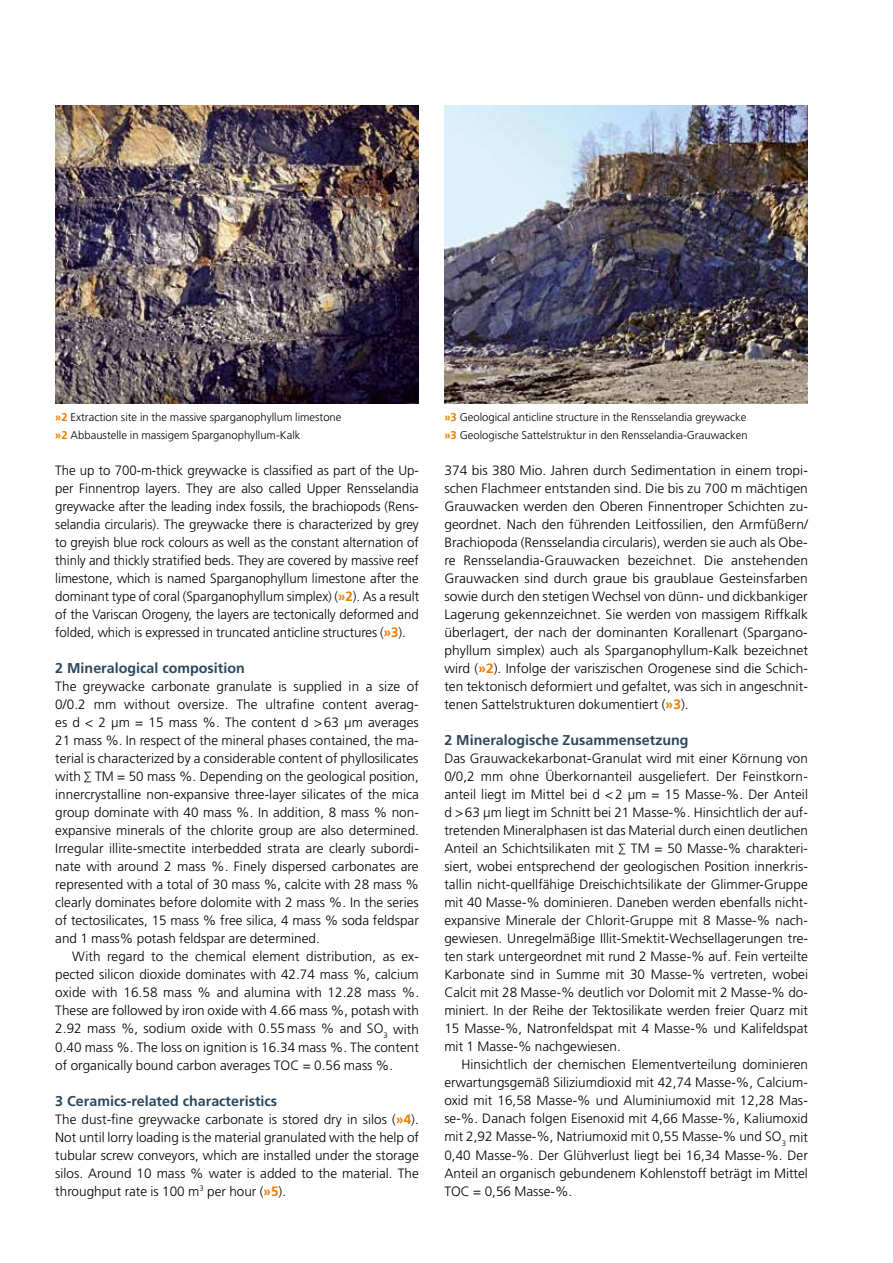
<style>
.page{position:relative;width:893px;height:1263px;background:#fff}
.page>*{position:absolute;margin:0;border:0;box-sizing:border-box;transform-origin:0 0}
.t1{font:700 14.25px "Frutiger LT Std";color:#2c475c}
.t2{font:300 13.5px/18px "Frutiger LT Std";color:#000;text-align:justify}
.t3{font:300 11.25px "Frutiger LT Std";color:#000}
.s1{font-weight:700;color:#ef7c00}
</style>
<div class="page">
<img style="left:55px;top:105px;width:364px;height:298px">
<img style="left:444px;top:105px;width:364px;height:298px">
<p class="t3" style="left:55px;top:411px;width:288px"><span class="s1">»2</span> Extraction site in the massive sparganophyllum limestone</p>
<p class="t3" style="left:444px;top:411px;width:304px"><span class="s1">»3</span> Geological anticline structure in the Rensselandia greywacke</p>
<p class="t3" style="left:55px;top:429px;width:247px"><span class="s1">»2</span> Abbaustelle in massigem Sparganophyllum-Kalk</p>
<p class="t3" style="left:444px;top:429px;width:305px"><span class="s1">»3</span> Geologische Sattelstruktur in den Rensselandia-Grauwacken</p>
<p class="t2" style="left:55px;top:462px;width:365px">The up to 700-m-thick greywacke is classified as part of the Up&shy;per Finnentrop layers. They are also called Upper Rensselandia greywacke after the leading index fossils, the brachiopods (Rens&shy;selandia circularis). The greywacke there is characterized by grey to greyish blue rock colours as well as the constant alternation of thinly and thickly stratified beds. They are covered by massive reef limestone, which is named Sparganophyllum limestone after the dominant type of coral (Sparganophyllum simplex) (<span class="s1">»2</span>). As a result of the Variscan Orogeny, the layers are tectonically deformed and folded, which is expressed in truncated anticline structures (<span class="s1">»3</span>).</p>
<p class="t1" style="left:55px;top:660px;width:191px">2 Mineralogical composition</p>
<p class="t2" style="left:55px;top:678px;width:365px">The greywacke carbonate granulate is supplied in a size of 0/0.2 mm without oversize. The ultrafine content averag&shy;es d &lt; 2 µm = 15 mass %. The content d &gt;63 µm averages 21 mass %. In respect of the mineral phases contained, the ma&shy;terial is characterized by a considerable content of phyllosilicates with ∑ TM = 50 mass %. Depending on the geological position, innercrystalline non-expansive three-layer silicates of the mica group dominate with 40 mass %. In addition, 8 mass % non&shy;expansive minerals of the chlorite group are also determined.<br>Irregular illite-smectite interbedded strata are clearly subordi&shy;nate with around 2 mass %. Finely dispersed carbonates are represented with a total of 30 mass %, calcite with 28 mass % clearly dominates before dolomite with 2 mass %. In the series of tectosilicates, 15 mass % free silica, 4 mass % soda feldspar and 1 mass% potash feldspar are determined.</p>
<p class="t2" style="left:55px;top:948px;width:365px;text-indent:17px">With regard to the chemical element distribution, as ex&shy;pected silicon dioxide dominates with 42.74 mass %, calcium oxide with 16.58 mass % and alumina with 12.28 mass %.<br>These are followed by iron oxide with 4.66 mass %, potash with 2.92 mass %, sodium oxide with 0.55mass % and SO<sub>3</sub> with 0.40 mass %. The loss on ignition is 16.34 mass %. The content of organically bound carbon averages TOC = 0.56 mass %.</p>
<p class="t1" style="left:55px;top:1092px;width:223px">3 Ceramics-related characteristics</p>
<p class="t2" style="left:55px;top:1110px;width:365px">The dust-fine greywacke carbonate is stored dry in silos (<span class="s1">»4</span>).<br>Not until lorry loading is the material granulated with the help of tubular screw conveyors, which are installed under the storage silos. Around 10 mass % water is added to the material. The throughput rate is 100 m<sup>3</sup> per hour (<span class="s1">»5</span>).</p>
<p class="t2" style="left:444px;top:462px;width:365px">374 bis 380 Mio. Jahren durch Sedimentation in einem tropi&shy;schen Flachmeer entstanden sind. Die bis zu 700 m mächtigen Grauwacken werden den Oberen Finnentroper Schichten zu&shy;geordnet. Nach den führenden Leitfossilien, den Armfüßern/ Brachiopoda (Rensselandia circularis), werden sie auch als Obe&shy;re Rensselandia-Grauwacken bezeichnet. Die anstehenden Grauwacken sind durch graue bis graublaue Gesteinsfarben sowie durch den stetigen Wechsel von dünn- und dickbankiger Lagerung gekennzeichnet. Sie werden von massigem Riffkalk überlagert, der nach der dominanten Korallenart (Spargano&shy;phyllum simplex) auch als Sparganophyllum-Kalk bezeichnet wird (<span class="s1">»2</span>). Infolge der variszischen Orogenese sind die Schich&shy;ten tektonisch deformiert und gefaltet, was sich in angeschnit&shy;tenen Sattelstrukturen dokumentiert (<span class="s1">»3</span>).</p>
<p class="t1" style="left:444px;top:732px;width:246px">2 Mineralogische Zusammensetzung</p>
<p class="t2" style="left:444px;top:750px;width:365px">Das Grauwackekarbonat-Granulat wird mit einer Körnung von 0/0,2 mm ohne Überkornanteil ausgeliefert. Der Feinstkorn&shy;anteil liegt im Mittel bei d &lt;2 µm = 15 Masse-%. Der Anteil d &gt;63 µm liegt im Schnitt bei 21 Masse-%. Hinsichtlich der auf&shy;tretenden Mineralphasen ist das Material durch einen deutlichen Anteil an Schichtsilikaten mit ∑ TM = 50 Masse-% charakteri&shy;siert, wobei entsprechend der geologischen Position innerkris&shy;tallin nicht-quellfähige Dreischichtsilikate der Glimmer-Gruppe mit 40 Masse-% dominieren. Daneben werden ebenfalls nicht&shy;expansive Minerale der Chlorit-Gruppe mit 8 Masse-% nach&shy;gewiesen. Unregelmäßige Illit-Smektit-Wechsellagerungen tre&shy;ten stark untergeordnet mit rund 2 Masse-% auf. Fein verteilte Karbonate sind in Summe mit 30 Masse-% vertreten, wobei Calcit mit 28 Masse-% deutlich vor Dolomit mit 2 Masse-% do&shy;miniert. In der Reihe der Tektosilikate werden freier Quarz mit 15 Masse-%, Natronfeldspat mit 4 Masse-% und Kalifeldspat mit 1 Masse-% nachgewiesen.</p>
<p class="t2" style="left:444px;top:1056px;width:365px;text-indent:17px">Hinsichtlich der chemischen Elementverteilung dominieren erwartungsgemäß Siliziumdioxid mit 42,74 Masse-%, Calcium&shy;oxid mit 16,58 Masse-% und Aluminiumoxid mit 12,28 Mas&shy;se-%. Danach folgen Eisenoxid mit 4,66 Masse-%, Kaliumoxid mit 2,92 Masse-%, Natriumoxid mit 0,55 Masse-% und SO<sub>3</sub> mit 0,40 Masse-%. Der Glühverlust liegt bei 16,34 Masse-%. Der Anteil an organisch gebundenem Kohlenstoff beträgt im Mittel TOC = 0,56 Masse-%.</p>
</div>
